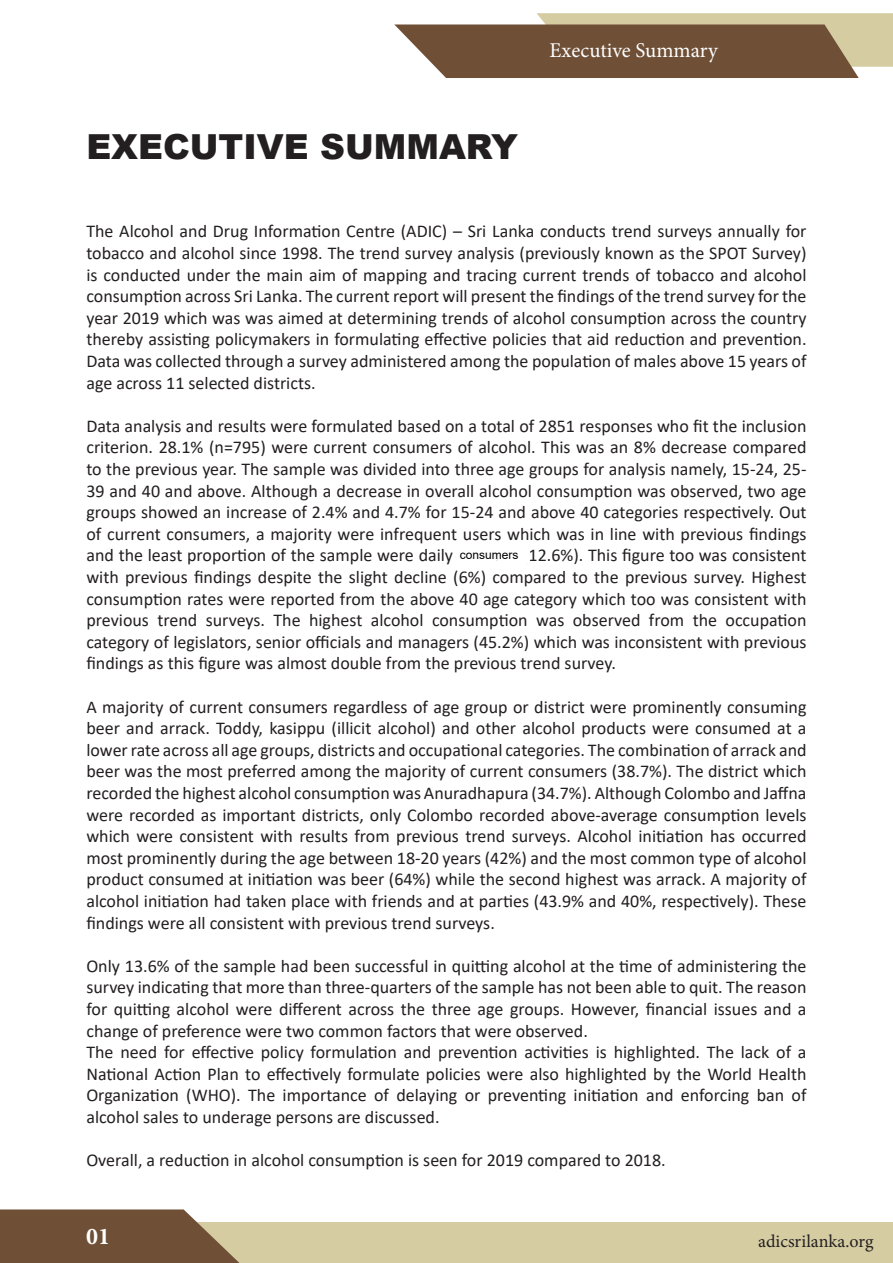
<style>
.page{position:relative;width:893px;height:1263px;background:#fff}
.page>*{position:absolute;margin:0;border:0;box-sizing:border-box;transform-origin:0 0}
.t1{font:900 34.5px "Arial";color:#231f20}
.t2{font:700 24px "Minion Pro";color:#fff}
.t3{font:21px "Minion Pro";color:#fff}
.t4{font:18px/21.6px "Calibri";color:#231f20;text-align:justify}
.t5{font:18px "Minion Pro";color:#231f20}
.t6{font:12px "Arial";color:#000}
</style>
<div class="page">
<div style="left:0;top:1222px;width:893px;height:41px;background:#d5cca2"></div>
<svg style="left:394px;top:13px;width:499px;height:65px;background:#927b61"></svg>
<svg style="left:0;top:1209px;width:239px;height:54px;background:#7d6149"></svg>
<p class="t1" style="left:86px;top:121px;width:433px">EXECUTIVE SUMMARY</p>
<p class="t3" style="left:550px;top:36px;width:170px">Executive Summary</p>
<p class="t4" style="left:86px;top:220px;width:722px">The Alcohol and Drug Information Centre (ADIC) – Sri Lanka conducts trend surveys annually for tobacco and alcohol since 1998. The trend survey analysis (previously known as the SPOT Survey) is conducted under the main aim of mapping and tracing current trends of tobacco and alcohol consumption across Sri Lanka. The current report will present the findings of the trend survey for the year 2019 which was was aimed at determining trends of alcohol consumption across the country thereby assisting policymakers in formulating effective policies that aid reduction and prevention.<br>Data was collected through a survey administered among the population of males above 15 years of age across 11 selected districts.</p>
<p class="t4" style="left:86px;top:414px;width:722px">Data analysis and results were formulated based on a total of 2851 responses who fit the inclusion criterion. 28.1% (n=795) were current consumers of alcohol. This was an 8% decrease compared to the previous year. The sample was divided into three age groups for analysis namely, 15-24, 25- 39 and 40 and above. Although a decrease in overall alcohol consumption was observed, two age groups showed an increase of 2.4% and 4.7% for 15-24 and above 40 categories respectively. Out of current consumers, a majority were infrequent users which was in line with previous findings and the least proportion of the sample were daily smokers (12.6%). This figure too was consistent with previous findings despite the slight decline (6%) compared to the previous survey. Highest consumption rates were reported from the above 40 age category which too was consistent with previous trend surveys. The highest alcohol consumption was observed from the occupation category of legislators, senior officials and managers (45.2%) which was inconsistent with previous findings as this figure was almost double from the previous trend survey.</p>
<p class="t4" style="left:86px;top:695px;width:722px">A majority of current consumers regardless of age group or district were prominently consuming beer and arrack. Toddy, kasippu (illicit alcohol) and other alcohol products were consumed at a lower rate across all age groups, districts and occupational categories. The combination of arrack and beer was the most preferred among the majority of current consumers (38.7%). The district which recorded the highest alcohol consumption was Anuradhapura (34.7%). Although Colombo and Jaffna were recorded as important districts, only Colombo recorded above-average consumption levels which were consistent with results from previous trend surveys. Alcohol initiation has occurred most prominently during the age between 18-20 years (42%) and the most common type of alcohol product consumed at initiation was beer (64%) while the second highest was arrack. A majority of alcohol initiation had taken place with friends and at parties (43.9% and 40%, respectively). These findings were all consistent with previous trend surveys.</p>
<p class="t4" style="left:86px;top:954px;width:722px">Only 13.6% of the sample had been successful in quitting alcohol at the time of administering the survey indicating that more than three-quarters of the sample has not been able to quit. The reason for quitting alcohol were different across the three age groups. However, financial issues and a change of preference were two common factors that were observed.</p>
<p class="t4" style="left:86px;top:1041px;width:722px">The need for effective policy formulation and prevention activities is highlighted. The lack of a National Action Plan to effectively formulate policies were also highlighted by the World Health Organization (WHO). The importance of delaying or preventing initiation and enforcing ban of alcohol sales to underage persons are discussed.</p>
<p class="t4" style="left:86px;top:1149px;width:581px">Overall, a reduction in alcohol consumption is seen for 2019 compared to 2018.</p>
<p class="t6" style="left:460px;top:546px;width:60px">consumers</p>
<p class="t2" style="left:86px;top:1220px;width:25px">01</p>
<p class="t5" style="left:758px;top:1229px;width:117px">adicsrilanka.org</p>
</div>
